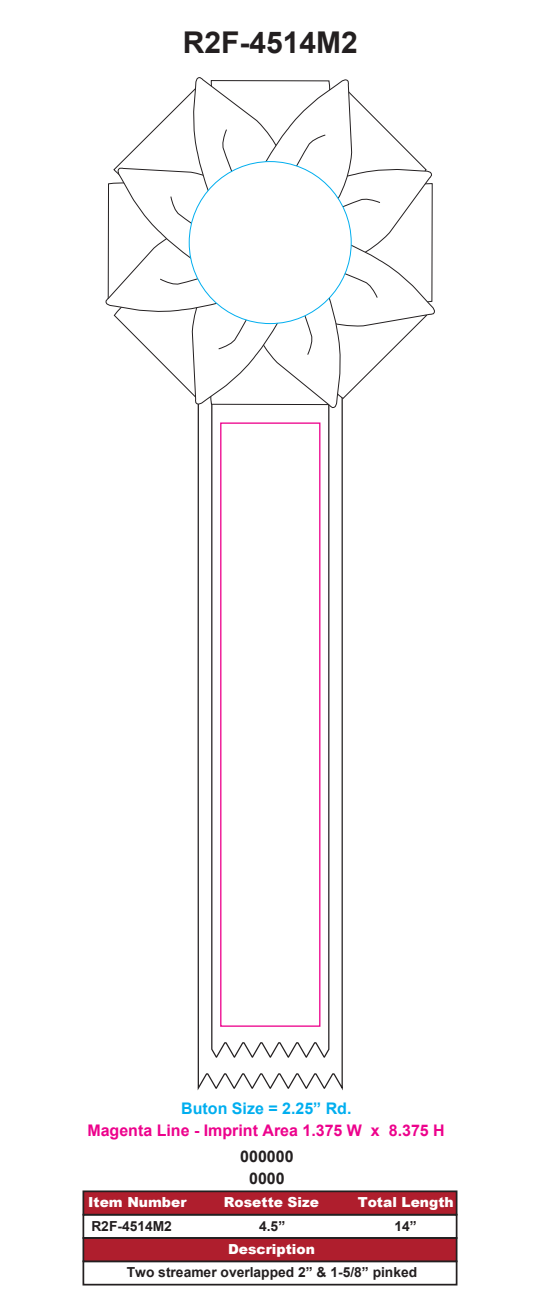
<style>
.page{position:relative;width:540px;height:1296px;background:#fff}
.page>*{position:absolute;margin:0;border:0;box-sizing:border-box;transform-origin:0 0}
.t1{font:700 30px "Arial";color:#231f20}
.t2{font:700 16px "Arial";color:#ed028c}
.t3{font:700 16px "Arial";color:#00aeef}
.t4{font:700 16px/21.6px "Arial";color:#231f20;text-align:center}
.t5{font:700 13.8px "Arial";color:#231f20}
.t6{font:900 13.8px "Arial";color:#fff}
</style>
<div class="page">
<svg style="left:197px;top:410px;width:146px;height:680px"></svg>
<svg style="left:210px;top:410px;width:120px;height:649px"></svg>
<div style="left:220px;top:422px;width:100px;height:605px;border:1px solid #ed028c"></div>
<svg style="left:105px;top:77px;width:330px;height:333px"></svg>
<div style="left:189px;top:162px;width:162px;height:162px;background:#fff;border-radius:50%"></div>
<div style="left:83px;top:1260px;width:374px;height:26px;border:2px solid #231f20"></div>
<div style="left:83px;top:1237px;width:374px;height:25px;background:#af1e2d;border:2px solid #231f20"></div>
<div style="left:83px;top:1214px;width:374px;height:25px;border:2px solid #231f20"></div>
<div style="left:83px;top:1190px;width:374px;height:26px;background:#af1e2d;border:2px solid #231f20"></div>
<h1 class="t1" style="left:183px;top:22px;width:177px">R2F-4514M2</h1>
<p class="t3" style="left:181px;top:1097px;width:172px">Buton Size = 2.25” Rd.</p>
<p class="t4" style="left:240px;top:1146px;width:55px">000000<br>0000</p>
<p class="t2" style="left:87px;top:1119px;width:359px">Magenta Line - Imprint Area 1.375 W x 8.375 H</p>
<p class="t6" style="left:88px;top:1193px;width:100px">Item Number</p>
<p class="t6" style="left:224px;top:1193px;width:97px">Rosette Size</p>
<p class="t6" style="left:358px;top:1193px;width:98px">Total Length</p>
<p class="t6" style="left:228px;top:1239px;width:88px">Description</p>
<p class="t5" style="left:91px;top:1216px;width:82px">R2F-4514M2</p>
<p class="t5" style="left:259px;top:1216px;width:28px">4.5”</p>
<p class="t5" style="left:394px;top:1216px;width:24px">14”</p>
<p class="t5" style="left:127px;top:1263px;width:292px">Two streamer overlapped 2” &amp; 1-5/8” pinked</p>
</div>
